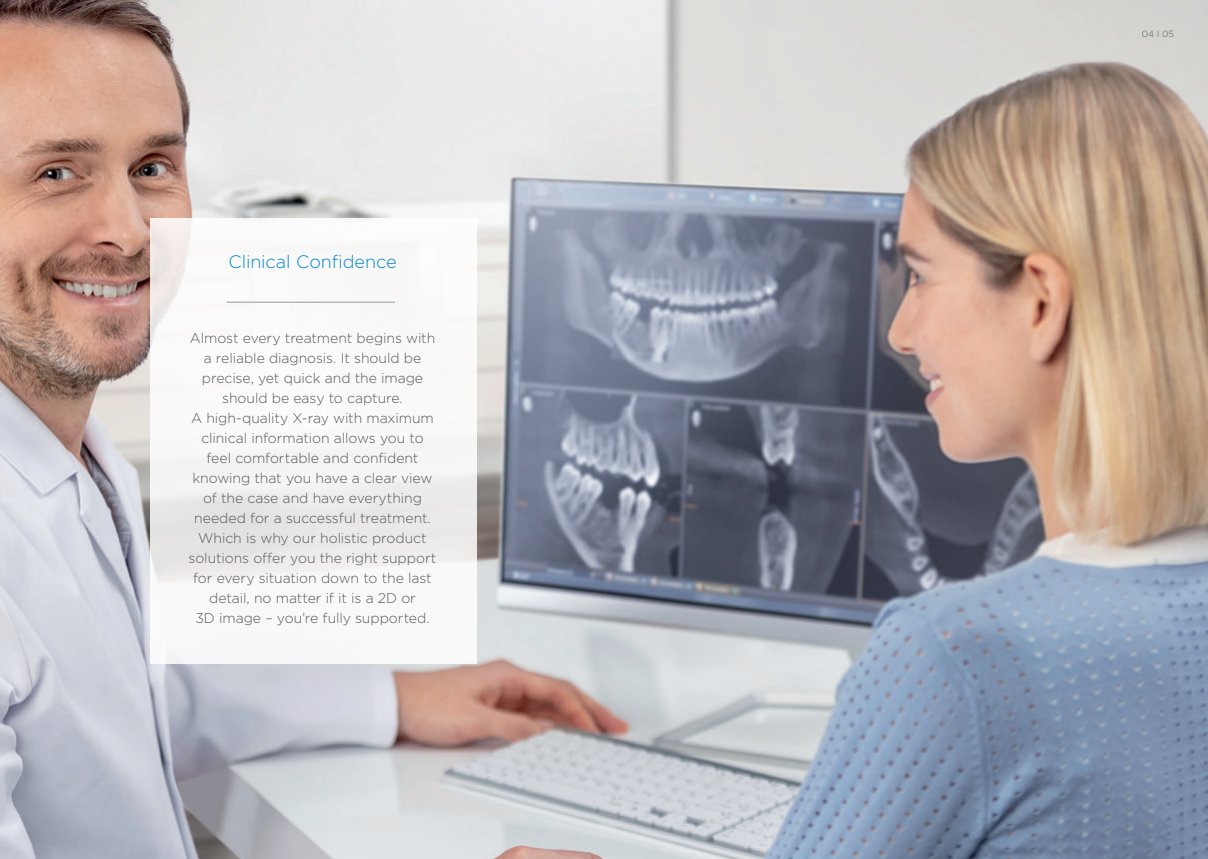
<style>
.page{position:relative;width:1208px;height:859px;background:#fff}
.page>*{position:absolute;margin:0;border:0;box-sizing:border-box;transform-origin:0 0}
.t1{font:300 18px "Gotham";letter-spacing:-.005em;color:#0088ce}
.t2{font:300 14px/20px "Gotham";letter-spacing:-.005em;color:#57585a;text-align:center}
._02_Pagina_9pt_11pt{font:300 9px "Gotham";color:#57585a}
</style>
<div class="page">
<img style="left:0;top:0;width:1208px;height:859px">
<svg style="left:150px;top:218px;width:326px;height:445px"></svg>
<hr style="left:227px;top:302px;width:168px;height:1px;background:#939598">
<p class="t1" style="left:229px;top:250px;width:169px">Clinical Confidence</p>
<p class="t2" style="left:188px;top:327px;width:249px">Almost every treatment begins with a reliable diagnosis. It should be precise, yet quick and the image should be easy to capture.<br>A high-quality X-ray with maximum clinical information allows you to feel comfortable and confident knowing that you have a clear view of the case and have everything needed for a successful treatment.<br>Which is why our holistic product solutions offer you the right support for every situation down to the last detail, no matter if it is a 2D or<br>3D image – you’re fully supported.</p>
<p class="_02_Pagina_9pt_11pt" style="left:1141px;top:28px;width:34px">04 I 05</p>
</div>
